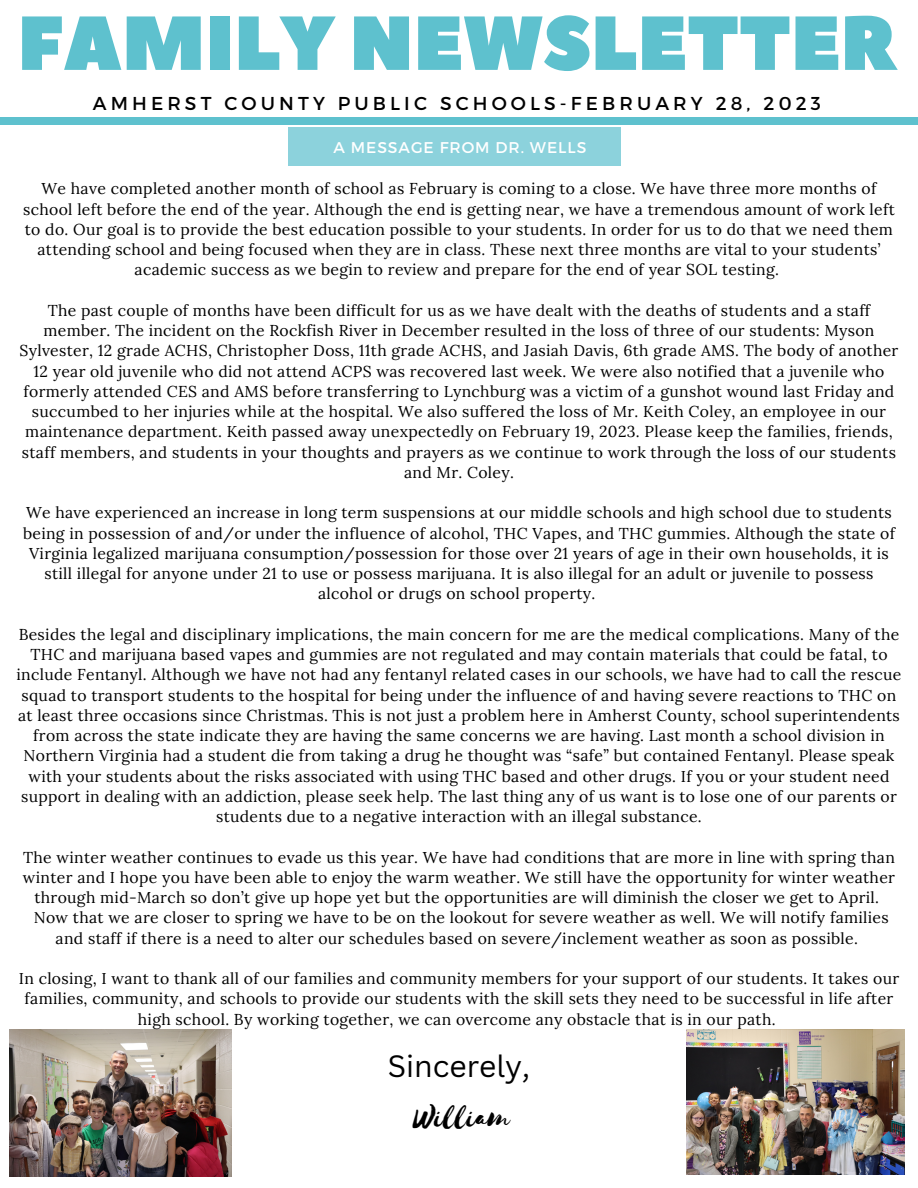
<style>
.page{position:relative;width:918px;height:1188px;background:#fff}
.page>*{position:absolute;margin:0;border:0;box-sizing:border-box;transform-origin:0 0}
.t1{font:76.35px "Peace Sans";color:#5ec1ce}
.t2{font:36px "Selima";color:#000}
.t3{font:30px "Canva Sans";color:#000}
.t4{font:18.6px "Montserrat";letter-spacing:.22em;color:#000}
.t5{font:15.75px/20.2px "Lora";letter-spacing:.02em;color:#000;text-align:center}
.t6{font:15.6px "Montserrat";letter-spacing:.06em;color:#fff}
</style>
<div class="page">
<div style="left:0;top:117px;width:918px;height:7px;background:#5ec1ce"></div>
<img style="left:686px;top:1030px;width:219px;height:145px">
<img style="left:10px;top:1030px;width:221px;height:147px">
<div style="left:288px;top:128px;width:333px;height:38px;background:#8cd2dc"></div>
<h1 class="t1" style="left:18px;top:-7px;width:880px">FAMILY NEWSLETTER</h1>
<p class="t4" style="left:93px;top:91px;width:729px">AMHERST COUNTY PUBLIC SCHOOLS-FEBRUARY 28, 2023</p>
<p class="t6" style="left:334px;top:137px;width:254px">A MESSAGE FROM DR. WELLS</p>
<p class="t5" style="left:23px;top:179px;width:873px">We have completed another month of school as February is coming to a close. We have three more months of school left before the end of the year. Although the end is getting near, we have a tremendous amount of work left to do. Our goal is to provide the best education possible to your students. In order for us to do that we need them attending school and being focused when they are in class. These next three months are vital to your students’ academic success as we begin to review and prepare for the end of year SOL testing.</p>
<p class="t5" style="left:20px;top:300px;width:880px">The past couple of months have been difficult for us as we have dealt with the deaths of students and a staff member. The incident on the Rockfish River in December resulted in the loss of three of our students: Myson Sylvester, 12 grade ACHS, Christopher Doss, 11th grade ACHS, and Jasiah Davis, 6th grade AMS. The body of another 12 year old juvenile who did not attend ACPS was recovered last week. We were also notified that a juvenile who formerly attended CES and AMS before transferring to Lynchburg was a victim of a gunshot wound last Friday and succumbed to her injuries while at the hospital. We also suffered the loss of Mr. Keith Coley, an employee in our maintenance department. Keith passed away unexpectedly on February 19, 2023. Please keep the families, friends, staff members, and students in your thoughts and prayers as we continue to work through the loss of our students and Mr. Coley.</p>
<p class="t5" style="left:23px;top:503px;width:873px">We have experienced an increase in long term suspensions at our middle schools and high school due to students being in possession of and/or under the influence of alcohol, THC Vapes, and THC gummies. Although the state of Virginia legalized marijuana consumption/possession for those over 21 years of age in their own households, it is still illegal for anyone under 21 to use or possess marijuana. It is also illegal for an adult or juvenile to possess alcohol or drugs on school property.</p>
<p class="t5" style="left:17px;top:624px;width:886px">Besides the legal and disciplinary implications, the main concern for me are the medical complications. Many of the THC and marijuana based vapes and gummies are not regulated and may contain materials that could be fatal, to include Fentanyl. Although we have not had any fentanyl related cases in our schools, we have had to call the rescue squad to transport students to the hospital for being under the influence of and having severe reactions to THC on at least three occasions since Christmas. This is not just a problem here in Amherst County, school superintendents from across the state indicate they are having the same concerns we are having. Last month a school division in Northern Virginia had a student die from taking a drug he thought was “safe” but contained Fentanyl. Please speak with your students about the risks associated with using THC based and other drugs. If you or your student need support in dealing with an addiction, please seek help. The last thing any of us want is to lose one of our parents or students due to a negative interaction with an illegal substance.</p>
<p class="t5" style="left:23px;top:847px;width:874px">The winter weather continues to evade us this year. We have had conditions that are more in line with spring than winter and I hope you have been able to enjoy the warm weather. We still have the opportunity for winter weather through mid-March so don’t give up hope yet but the opportunities are will diminish the closer we get to April.<br>Now that we are closer to spring we have to be on the lookout for severe weather as well. We will notify families and staff if there is a need to alter our schedules based on severe/inclement weather as soon as possible.</p>
<p class="t5" style="left:19px;top:968px;width:882px">In closing, I want to thank all of our families and community members for your support of our students. It takes our families, community, and schools to provide our students with the skill sets they need to be successful in life after high school. By working together, we can overcome any obstacle that is in our path.</p>
<h3 class="t3" style="left:388px;top:1045px;width:144px">Sincerely,</h3>
<h2 class="t2" style="left:413px;top:1098px;width:98px">William</h2>
</div>
